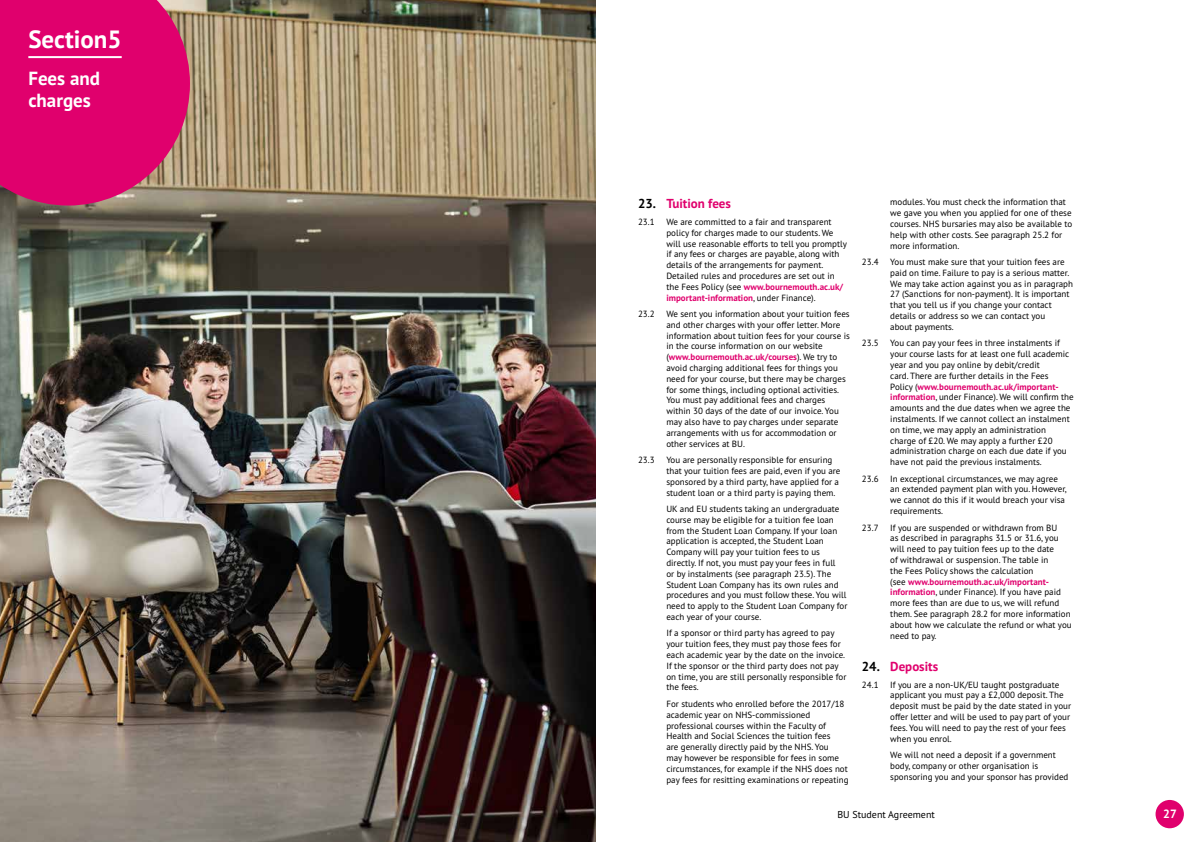
<style>
.page{position:relative;width:1191px;height:842px;background:#fff}
.page>*{position:absolute;margin:0;border:0;box-sizing:border-box;transform-origin:0 0}
.t1{font:700 25px "PT Sans Pro";color:#fff}
.t2{font:700 19px/22.8px "PT Sans Pro";color:#fff}
.t3{font:700 13px "PT Sans Pro";color:#e0006d}
.t4{font:700 12px "PT Sans Pro";color:#fff}
.t5{font:10px "PT Sans Pro";color:#000}
.t6{font:9px/10.8px "PT Sans Pro";color:#000}
.s1{color:#000}
.s2{font-weight:700;color:#e0006d}
</style>
<div class="page">
<div style="left:1155px;top:800px;width:28px;height:28px;background:#e0006d;border-radius:50%"></div>
<img style="left:0;top:0;width:595px;height:842px">
<svg style="left:0;top:0;width:190px;height:206px;background:#d8116e"></svg>
<hr style="left:28px;top:56px;width:94px;height:2px;background:#fff">
<h1 class="t1" style="left:28px;top:22px;width:95px">Section5</h1>
<h2 class="t2" style="left:28px;top:66px;width:73px">Fees and charges</h2>
<h3 class="t3" style="left:638px;top:195px;width:94px"><span class="s1">23.</span> Tuition fees</h3>
<p class="t6" style="left:638px;top:216px;width:18px">23.1</p>
<p class="t6" style="left:666px;top:216px;width:182px">We are committed to a fair and transparent policy for charges made to our students. We will use reasonable efforts to tell you promptly if any fees or charges are payable, along with details of the arrangements for payment.<br>Detailed rules and procedures are set out in the Fees Policy (see <span class="s2">www.bournemouth.ac.uk/ important-information</span>, under Finance).</p>
<p class="t6" style="left:638px;top:308px;width:18px">23.2</p>
<p class="t6" style="left:666px;top:308px;width:185px">We sent you information about your tuition fees and other charges with your offer letter. More information about tuition fees for your course is in the course information on our website (<span class="s2">www.bournemouth.ac.uk/courses</span>). We try to avoid charging additional fees for things you need for your course, but there may be charges for some things, including optional activities.<br>You must pay additional fees and charges within 30 days of the date of our invoice. You may also have to pay charges under separate arrangements with us for accommodation or other services at BU.</p>
<p class="t6" style="left:638px;top:454px;width:18px">23.3</p>
<p class="t6" style="left:666px;top:454px;width:176px">You are personally responsible for ensuring that your tuition fees are paid, even if you are sponsored by a third party, have applied for a student loan or a third party is paying them.</p>
<p class="t6" style="left:666px;top:503px;width:182px">UK and EU students taking an undergraduate course may be eligible for a tuition fee loan from the Student Loan Company. If your loan application is accepted, the Student Loan Company will pay your tuition fees to us directly. If not, you must pay your fees in full<br>or by instalments (see paragraph 23.5). The Student Loan Company has its own rules and procedures and you must follow these. You will need to apply to the Student Loan Company for each year of your course.</p>
<p class="t6" style="left:666px;top:628px;width:182px">If a sponsor or third party has agreed to pay your tuition fees, they must pay those fees for each academic year by the date on the invoice.<br>If the sponsor or the third party does not pay on time, you are still personally responsible for the fees.</p>
<p class="t6" style="left:666px;top:698px;width:184px">For students who enrolled before the 2017/18 academic year on NHS-commissioned professional courses within the Faculty of Health and Social Sciences the tuition fees<br>are generally directly paid by the NHS. You<br>may however be responsible for fees in some circumstances, for example if the NHS does not pay fees for resitting examinations or repeating</p>
<p class="t6" style="left:890px;top:197px;width:183px">modules. You must check the information that we gave you when you applied for one of these courses. NHS bursaries may also be available to help with other costs. See paragraph 25.2 for more information.</p>
<p class="t6" style="left:862px;top:256px;width:18px">23.4</p>
<p class="t6" style="left:890px;top:256px;width:184px">You must make sure that your tuition fees are paid on time. Failure to pay is a serious matter.<br>We may take action against you as in paragraph 27 (Sanctions for non-payment). It is important that you tell us if you change your contact details or address so we can contact you<br>about payments.</p>
<p class="t6" style="left:862px;top:337px;width:18px">23.5</p>
<p class="t6" style="left:890px;top:337px;width:185px">You can pay your fees in three instalments if your course lasts for at least one full academic year and you pay online by debit/credit<br>card. There are further details in the Fees<br>Policy (<span class="s2">www.bournemouth.ac.uk/important&shy;information</span>, under Finance). We will confirm the amounts and the due dates when we agree the instalments. If we cannot collect an instalment on time, we may apply an administration charge of £20. We may apply a further £20 administration charge on each due date if you have not paid the previous instalments.</p>
<p class="t6" style="left:862px;top:473px;width:18px">23.6</p>
<p class="t6" style="left:890px;top:473px;width:178px">In exceptional circumstances, we may agree an extended payment plan with you. However, we cannot do this if it would breach your visa requirements.</p>
<p class="t6" style="left:862px;top:522px;width:18px">23.7</p>
<p class="t6" style="left:890px;top:522px;width:183px">If you are suspended or withdrawn from BU<br>as described in paragraphs 31.5 or 31.6, you will need to pay tuition fees up to the date<br>of withdrawal or suspension. The table in<br>the Fees Policy shows the calculation<br>(see <span class="s2">www.bournemouth.ac.uk/important&shy;information</span>, under Finance). If you have paid more fees than are due to us, we will refund them. See paragraph 28.2 for more information about how we calculate the refund or what you need to pay.</p>
<h3 class="t3" style="left:862px;top:658px;width:78px"><span class="s1">24.</span> Deposits</h3>
<p class="t6" style="left:862px;top:679px;width:18px">24.1</p>
<p class="t6" style="left:890px;top:679px;width:182px">If you are a non-UK/EU taught postgraduate applicant you must pay a £2,000 deposit. The deposit must be paid by the date stated in your offer letter and will be used to pay part of your fees. You will need to pay the rest of your fees when you enrol.</p>
<p class="t6" style="left:890px;top:749px;width:180px">We will not need a deposit if a government body, company or other organisation is sponsoring you and your sponsor has provided</p>
<p class="t5" style="left:837px;top:807px;width:99px">BU Student Agreement</p>
<h3 class="t4" style="left:1163px;top:806px;width:15px">27</h3>
</div>
